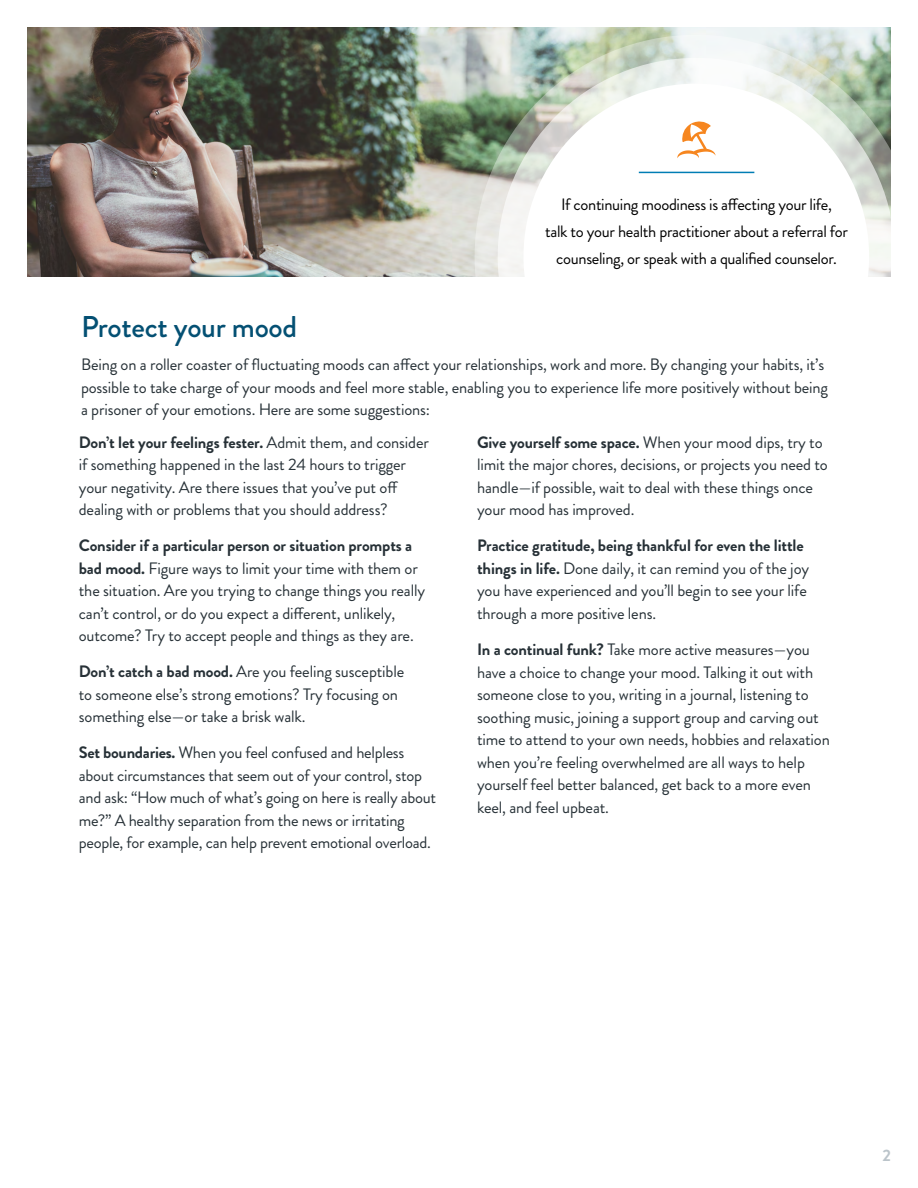
<style>
.page{position:relative;width:918px;height:1188px;background:#fff}
.page>*{position:absolute;margin:0;border:0;box-sizing:border-box;transform-origin:0 0}
.t1{font:500 30px "Brandon Grotesque";letter-spacing:-.01em;color:#045073}
.t2{font:16.5px/22.5px "Brandon Grotesque";letter-spacing:-.01em;color:#273137}
.t3{font:16.5px/27px "Brandon Grotesque";letter-spacing:-.02em;color:#000;text-align:center}
.t4{font:700 16.5px "Brandon Grotesque";color:#bbc4ca}
.s1{font-weight:700}
</style>
<div class="page">
<img style="left:27px;top:27px;width:546px;height:249px">
<img style="left:573px;top:27px;width:318px;height:8px">
<svg style="left:475px;top:35px;width:416px;height:242px;background:#c5d0c5"></svg>
<svg style="left:498px;top:58px;width:393px;height:219px"></svg>
<svg style="left:523px;top:84px;width:346px;height:193px"></svg>
<hr style="left:639px;top:172px;width:115px;height:1px;background:#007db4">
<svg style="left:677px;top:120px;width:38px;height:38px"></svg>
<p class="t3" style="left:545px;top:191px;width:304px">If continuing moodiness is affecting your life,<br>talk to your health practitioner about a referral for counseling, or speak with a qualified counselor.</p>
<h1 class="t1" style="left:81px;top:306px;width:218px">Protect your mood</h1>
<p class="t2" style="left:81px;top:354px;width:749px">Being on a roller coaster of fluctuating moods can affect your relationships, work and more. By changing your habits, it’s possible to take charge of your moods and feel more stable, enabling you to experience life more positively without being a prisoner of your emotions. Here are some suggestions:</p>
<p class="t2" style="left:79px;top:431px;width:352px"><span class="s1">Don’t let your feelings fester.</span> Admit them, and consider if something happened in the last 24 hours to trigger your negativity. Are there issues that you’ve put off dealing with or problems that you should address?</p>
<p class="t2" style="left:79px;top:535px;width:348px"><span class="s1">Consider if a particular person or situation prompts a bad mood.</span> Figure ways to limit your time with them or the situation. Are you trying to change things you really can’t control, or do you expect a different, unlikely, outcome? Try to accept people and things as they are.</p>
<p class="t2" style="left:79px;top:661px;width:327px"><span class="s1">Don’t catch a bad mood.</span> Are you feeling susceptible to someone else’s strong emotions? Try focusing on something else—or take a brisk walk.</p>
<p class="t2" style="left:79px;top:742px;width:359px"><span class="s1">Set boundaries.</span> When you feel confused and helpless about circumstances that seem out of your control, stop and ask: “How much of what’s going on here is really about me?” A healthy separation from the news or irritating people, for example, can help prevent emotional overload.</p>
<p class="t2" style="left:477px;top:431px;width:352px"><span class="s1">Give yourself some space.</span> When your mood dips, try to limit the major chores, decisions, or projects you need to handle—if possible, wait to deal with these things once your mood has improved.</p>
<p class="t2" style="left:477px;top:535px;width:334px"><span class="s1">Practice gratitude, being thankful for even the little things in life.</span> Done daily, it can remind you of the joy you have experienced and you’ll begin to see your life through a more positive lens.</p>
<p class="t2" style="left:477px;top:638px;width:354px"><span class="s1">In a continual funk?</span> Take more active measures—you have a choice to change your mood. Talking it out with someone close to you, writing in a journal, listening to soothing music, joining a support group and carving out time to attend to your own needs, hobbies and relaxation when you’re feeling overwhelmed are all ways to help yourself feel better balanced, get back to a more even keel, and feel upbeat.</p>
<p class="t4" style="left:882px;top:1144px;width:10px">2</p>
</div>
